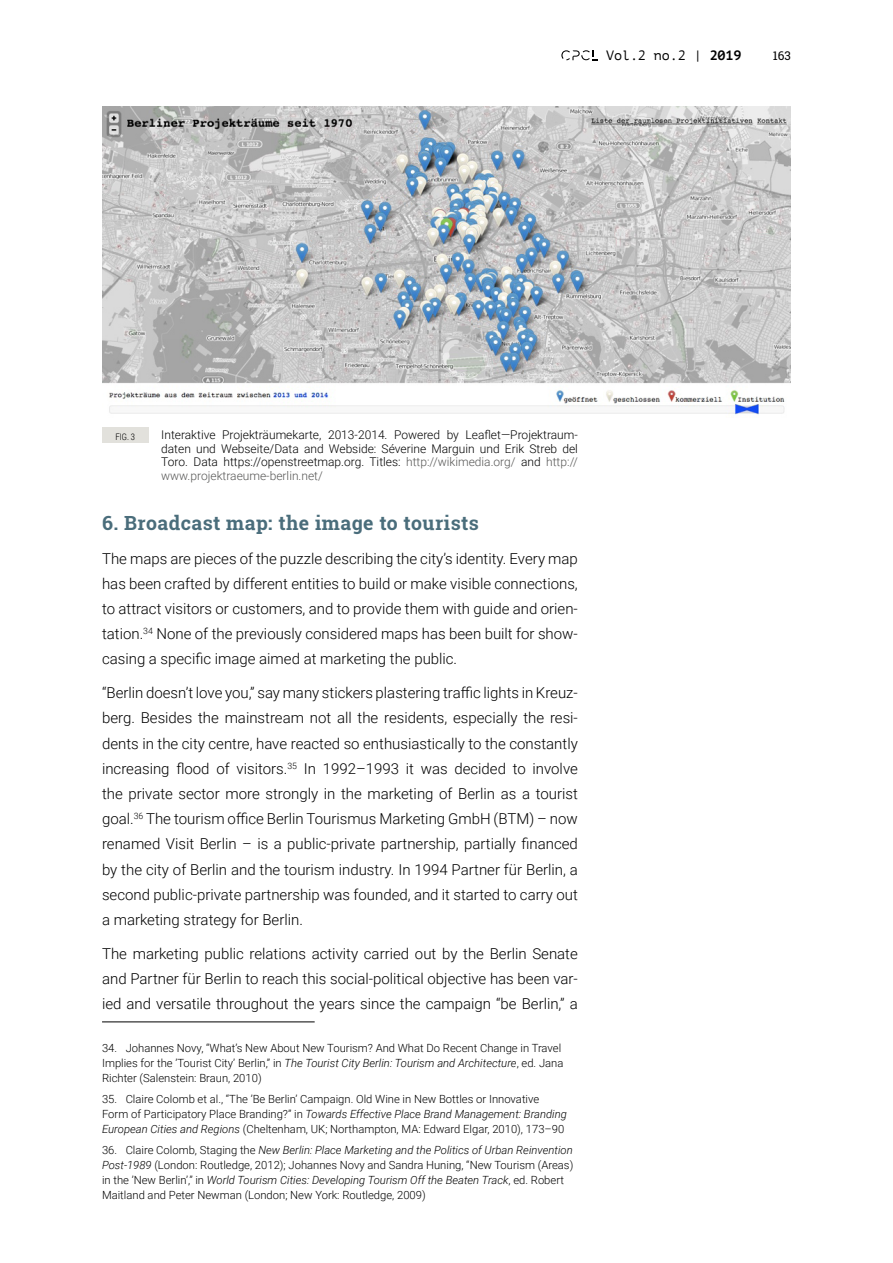
<style>
.page{position:relative;width:893px;height:1263px;background:#fff}
.page>*{position:absolute;margin:0;border:0;box-sizing:border-box;transform-origin:0 0}
.t1{font:700 19.5px "Roboto Slab";letter-spacing:.025em;color:#4a6d7b}
.t2{font:300 15px/25.2px "Roboto";color:#000;text-align:justify}
.t3{font:13.5px "PT Mono";color:#000}
.t4{font:300 12px/13.5px "Roboto";color:#000;text-align:justify}
.t5{font:12px "Roboto Slab";color:#000}
.t6{font:300 11.25px/15px "Roboto";color:#000}
.t7{font:300 9px "Roboto Condensed";color:#000}
.s1{font-weight:700}
.s2{color:#575756}
.s3{font-style:italic}
</style>
<div class="page">
<svg style="left:561px;top:50px;width:37px;height:10px"></svg>
<hr style="left:102px;top:1022px;width:213px;height:1px;background:#000">
<img style="left:102px;top:106px;width:689px;height:309px">
<div style="left:102px;top:427px;width:46px;height:16px;background:#e2e1dc"></div>
<p class="t3" style="left:606px;top:48px;width:137px">Vol.2 no.2 | <span class="s1">2019</span></p>
<p class="t5" style="left:773px;top:48px;width:20px">163</p>
<p class="t7" style="left:115px;top:430px;width:21px">FIG. 3</p>
<p class="t4" style="left:161px;top:428px;width:418px">Interaktive Projekträumekarte, 2013-2014. Powered by Leaflet—Projektraum&shy;daten und Webseite/Data and Webside: Séverine Marguin und Erik Streb del Toro. Data https://openstreetmap.org. Titles: <span class="s2">http://wikimedia.org/</span> and <span class="s2">http:// www.projektraeume-berlin.net/</span></p>
<h1 class="t1" style="left:102px;top:509px;width:378px">6. Broadcast map: the image to tourists</h1>
<p class="t2" style="left:102px;top:545px;width:477px">The maps are pieces of the puzzle describing the city’s identity. Every map has been crafted by different entities to build or make visible connections, to attract visitors or customers, and to provide them with guide and orien&shy;tation.<sup>34</sup> None of the previously considered maps has been built for show&shy;casing a specific image aimed at marketing the public.</p>
<p class="t2" style="left:102px;top:680px;width:477px">“Berlin doesn’t love you,” say many stickers plastering traffic lights in Kreuz&shy;berg. Besides the mainstream not all the residents, especially the resi&shy;dents in the city centre, have reacted so enthusiastically to the constantly increasing flood of visitors.<sup>35</sup> In 1992–1993 it was decided to involve the private sector more strongly in the marketing of Berlin as a tourist goal.<sup>36</sup> The tourism office Berlin Tourismus Marketing GmbH (BTM) – now renamed Visit Berlin – is a public-private partnership, partially financed by the city of Berlin and the tourism industry. In 1994 Partner fü r Berlin, a second public-private partnership was founded, and it started to carry out a marketing strategy for Berlin.</p>
<p class="t2" style="left:102px;top:940px;width:477px">The marketing public relations activity carried out by the Berlin Senate and Partner fü r Berlin to reach this social-political objective has been var&shy;ied and versatile throughout the years since the campaign “be Berlin,” a</p>
<p class="t6" style="left:102px;top:1040px;width:463px">34. Johannes Novy, “What’s New About New Tourism? And What Do Recent Change in Travel<br>Implies for the ’Tourist City’ Berlin,” in <span class="s3">The Tourist City Berlin: Tourism and Architecture</span>, ed. Jana<br>Richter (Salenstein: Braun, 2010)</p>
<p class="t6" style="left:102px;top:1091px;width:466px">35. Claire Colomb et al., “The ’Be Berlin’ Campaign. Old Wine in New Bottles or Innovative<br>Form of Participatory Place Branding?” in <span class="s3">Towards Effective Place Brand Management: Branding<br>European Cities and Regions</span> (Cheltenham, UK; Northampton, MA: Edward Elgar, 2010), 173–90</p>
<p class="t6" style="left:102px;top:1142px;width:473px">36. Claire Colomb, Staging the <span class="s3">New Berlin: Place Marketing and the Politics of Urban Reinvention Post-1989</span> (London: Routledge, 2012); Johannes Novy and Sandra Huning, “New Tourism (Areas) in the ’New Berlin’,” in <span class="s3">World Tourism Cities: Developing Tourism Off the Beaten Track</span>, ed. Robert Maitland and Peter Newman (London; New York: Routledge, 2009)</p>
</div>
